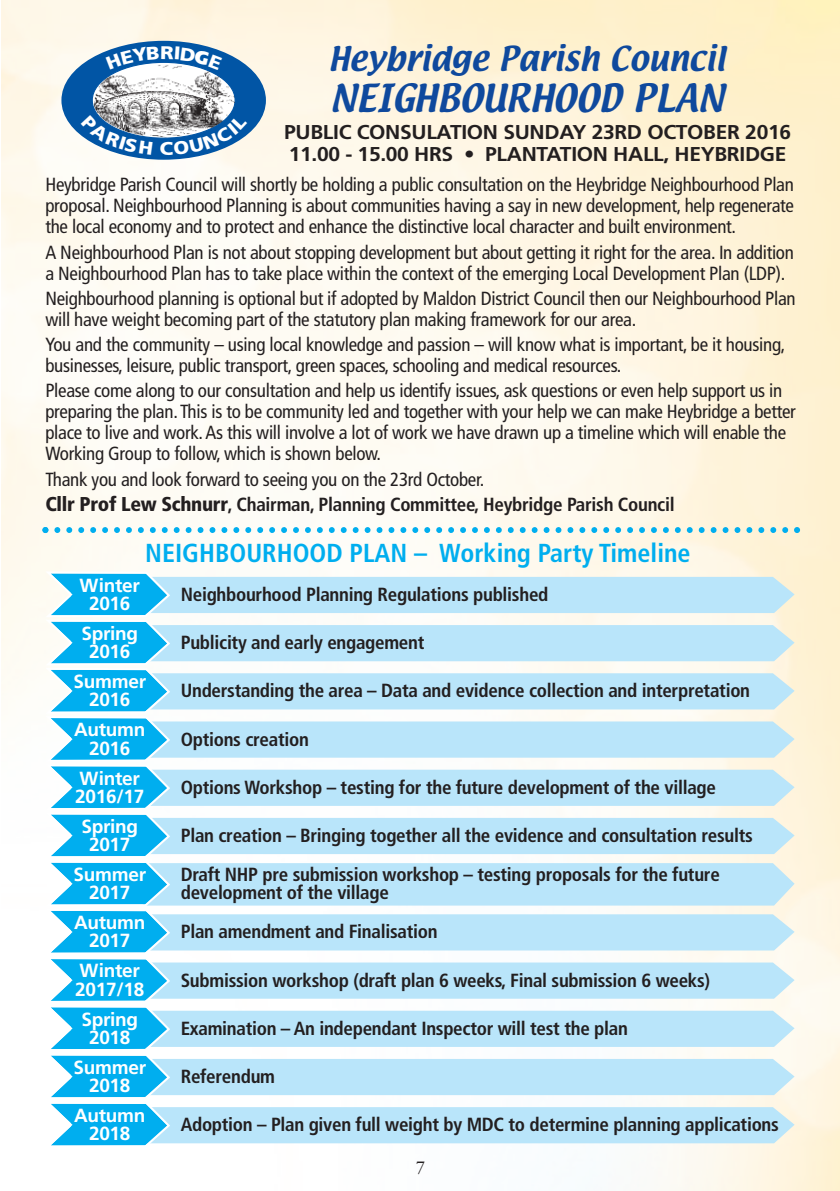
<style>
.page{position:relative;width:840px;height:1191px;background:#fff}
.page>*{position:absolute;margin:0;border:0;box-sizing:border-box;transform-origin:0 0}
.t1{font:34px "Textile";letter-spacing:.005em;color:#0f499d}
.t2{font:30px "Textile";letter-spacing:.005em;color:#0f499d}
.t3{font:700 condensed 26px "Frutiger";color:#00aeef}
.t4{font:700 20px/22px "Frutiger";letter-spacing:-.015em;color:#231f20;scale:1.05 1}
.t5{font:condensed 19px/21px "Frutiger";letter-spacing:-.015em;color:#231f20}
.t6{font:700 condensed 19px/18px "Frutiger";letter-spacing:-.015em;color:#231f20}
.t7{font:700 19px/18.2px "Frutiger";letter-spacing:-.015em;color:#fff;text-align:center}
.t8{font:18px "Sabon";color:#231f20;scale:.9 1}
.s1{font-weight:900;font-size:20px}
.s2{font-weight:700}
</style>
<div class="page">
<img style="left:1px;top:0;width:838px;height:1191px">
<hr style="left:0;top:0;width:1px;height:1191px;background:#0f499d">
<div style="left:62px;top:42px;width:203px;height:117px;background:#0155a5;border-radius:50%"></div>
<img style="left:93px;top:63px;width:142px;height:74px;border-radius:50%">
<svg style="left:45px;top:571px;width:749px;height:576px"></svg>
<svg style="left:42px;top:527px;width:757px;height:6px"></svg>
<svg style="left:106px;top:46px;width:116px;height:24px"></svg>
<svg style="left:81px;top:116px;width:71px;height:39px"></svg>
<svg style="left:160px;top:115px;width:87px;height:40px"></svg>
<h2 class="t2" style="left:329px;top:43px;width:397px">Heybridge Parish Council</h2>
<h1 class="t1" style="left:330px;top:80px;width:394px">NEIGHBOURHOOD PLAN</h1>
<p class="t4" style="left:284px;top:123px;width:484px">PUBLIC CONSULATION SUNDAY 23RD OCTOBER 2016<br>11.00 - 15.00 HRS • PLANTATION HALL, HEYBRIDGE</p>
<p class="t5" style="left:45px;top:176px;width:749px;text-align:justify">Heybridge Parish Council will shortly be holding a public consultation on the Heybridge Neighbourhood Plan proposal. Neighbourhood Planning is about communities having a say in new development, help regenerate the local economy and to protect and enhance the distinctive local character and built environment.</p>
<p class="t5" style="left:45px;top:243px;width:749px">A Neighbourhood Plan is not about stopping development but about getting it right for the area. In addition a Neighbourhood Plan has to take place within the context of the emerging Local Development Plan (LDP).</p>
<p class="t5" style="left:45px;top:289px;width:751px">Neighbourhood planning is optional but if adopted by Maldon District Council then our Neighbourhood Plan will have weight becoming part of the statutory plan making framework for our area.</p>
<p class="t5" style="left:45px;top:335px;width:741px">You and the community – using local knowledge and passion – will know what is important, be it housing, businesses, leisure, public transport, green spaces, schooling and medical resources.</p>
<p class="t5" style="left:45px;top:382px;width:751px">Please come along to our consultation and help us identify issues, ask questions or even help support us in preparing the plan. This is to be community led and together with your help we can make Heybridge a better place to live and work.As this will involve a lot of work we have drawn up a timeline which will enable the Working Group to follow, which is shown below.</p>
<p class="t5" style="left:45px;top:468px;width:630px;line-height:25.2px">Thank you and look forward to seeing you on the 23rd October.<br><span class="s1">Cllr Prof Lew Schnurr</span><span class="s2">, Chairman, Planning Committee, Heybridge Parish Council</span></p>
<h3 class="t3" style="left:145px;top:543px;width:546px">NEIGHBOURHOOD PLAN – Working Party Timeline</h3>
<p class="t7" style="left:80px;top:577px;width:62px">Winter</p>
<p class="t6" style="left:181px;top:587px;width:369px">Neighbourhood Planning Regulations published</p>
<p class="t7" style="left:89px;top:596px;width:43px">2016</p>
<p class="t7" style="left:81px;top:625px;width:58px">Spring<br>2016</p>
<p class="t7" style="left:73px;top:674px;width:74px">Summer<br>2016</p>
<p class="t7" style="left:74px;top:722px;width:73px">Autumn<br>2016</p>
<p class="t7" style="left:80px;top:770px;width:62px">Winter</p>
<p class="t7" style="left:75px;top:788px;width:71px">2016/17</p>
<p class="t7" style="left:81px;top:818px;width:58px">Spring<br>2017</p>
<p class="t7" style="left:73px;top:866px;width:74px">Summer<br>2017</p>
<p class="t7" style="left:74px;top:915px;width:73px">Autumn<br>2017</p>
<p class="t7" style="left:80px;top:963px;width:62px">Winter</p>
<p class="t7" style="left:75px;top:981px;width:71px">2017/18</p>
<p class="t7" style="left:81px;top:1011px;width:58px">Spring<br>2018</p>
<p class="t7" style="left:73px;top:1059px;width:74px">Summer<br>2018</p>
<p class="t7" style="left:74px;top:1107px;width:73px">Autumn<br>2018</p>
<p class="t6" style="left:181px;top:635px;width:245px">Publicity and early engagement</p>
<p class="t6" style="left:181px;top:683px;width:570px">Understanding the area – Data and evidence collection and interpretation</p>
<p class="t6" style="left:181px;top:731px;width:130px">Options creation</p>
<p class="t6" style="left:181px;top:779px;width:536px">Options Workshop – testing for the future development of the village</p>
<p class="t6" style="left:181px;top:828px;width:573px">Plan creation – Bringing together all the evidence and consultation results</p>
<p class="t6" style="left:181px;top:866px;width:540px">Draft NHP pre submission workshop – testing proposals for the future development of the village</p>
<p class="t6" style="left:181px;top:924px;width:258px">Plan amendment and Finalisation</p>
<p class="t6" style="left:181px;top:972px;width:530px">Submission workshop (draft plan 6 weeks, Final submission 6 weeks)</p>
<p class="t6" style="left:181px;top:1020px;width:448px">Examination – An independant Inspector will test the plan</p>
<p class="t6" style="left:181px;top:1069px;width:96px">Referendum</p>
<p class="t6" style="left:181px;top:1117px;width:599px">Adoption – Plan given full weight by MDC to determine planning applications</p>
<p class="t8" style="left:415px;top:1159px;width:12px">7</p>
</div>
